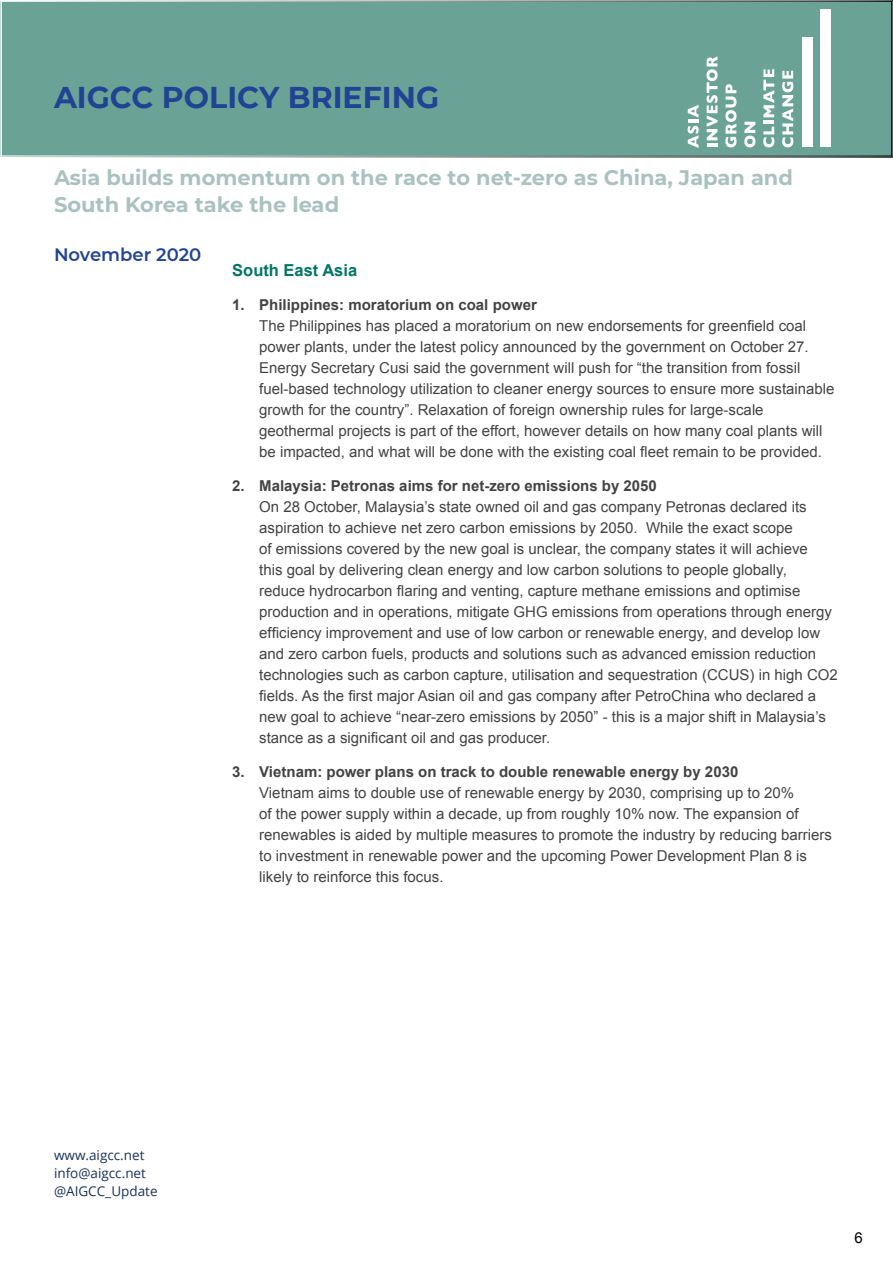
<style>
.page{position:relative;width:893px;height:1263px;background:#fff}
.page>*{position:absolute;margin:0;border:0;box-sizing:border-box;transform-origin:0 0}
.t1{font:700 30px "Montserrat";color:#214393}
.t2{font:700 21px/27px "Montserrat";color:#aac2bd}
.t3{font:600 18px "Montserrat";color:#234493}
.t4{font:700 16.5px "Arial";color:#007664}
.t5{font:15px/21px "Arial";color:#434343}
.t6{font:700 15px "Arial";color:#434343}
.t7{font:15px "Arial";color:#000}
.t8{font:13.5px/18px "Open Sans";color:#19315a}
</style>
<div class="page">
<svg style="left:0;top:0;width:893px;height:157px;background:#70a69a"></svg>
<h1 class="t1" style="left:54px;top:75px;width:387px">AIGCC POLICY BRIEFING</h1>
<h2 class="t2" style="left:54px;top:163px;width:741px">Asia builds momentum on the race to net-zero as China, Japan and<br>South Korea take the lead</h2>
<p class="t3" style="left:54px;top:241px;width:149px">November 2020</p>
<p class="t4" style="left:232px;top:260px;width:126px">South East Asia</p>
<p class="t6" style="left:232px;top:295px;width:306px">1. Philippines: moratorium on coal power</p>
<p class="t5" style="left:259px;top:315px;width:577px">The Philippines has placed a moratorium on new endorsements for greenfield coal power plants, under the latest policy announced by the government on October 27.<br>Energy Secretary Cusi said the government will push for “the transition from fossil fuel-based technology utilization to cleaner energy sources to ensure more sustainable growth for the country”. Relaxation of foreign ownership rules for large-scale geothermal projects is part of the effort, however details on how many coal plants will be impacted, and what will be done with the existing coal fleet remain to be provided.</p>
<p class="t6" style="left:232px;top:476px;width:426px">2. Malaysia: Petronas aims for net-zero emissions by 2050</p>
<p class="t5" style="left:259px;top:496px;width:580px">On 28 October, Malaysia’s state owned oil and gas company Petronas declared its aspiration to achieve net zero carbon emissions by 2050. While the exact scope<br>of emissions covered by the new goal is unclear, the company states it will achieve<br>this goal by delivering clean energy and low carbon solutions to people globally,<br>reduce hydrocarbon flaring and venting, capture methane emissions and optimise production and in operations, mitigate GHG emissions from operations through energy efficiency improvement and use of low carbon or renewable energy, and develop low and zero carbon fuels, products and solutions such as advanced emission reduction technologies such as carbon capture, utilisation and sequestration (CCUS) in high CO2 fields. As the first major Asian oil and gas company after PetroChina who declared a new goal to achieve “near-zero emissions by 2050” - this is a major shift in Malaysia’s stance as a significant oil and gas producer.</p>
<p class="t6" style="left:232px;top:761px;width:508px">3. Vietnam: power plans on track to double renewable energy by 2030</p>
<p class="t5" style="left:259px;top:782px;width:574px">Vietnam aims to double use of renewable energy by 2030, comprising up to 20%<br>of the power supply within a decade, up from roughly 10% now. The expansion of renewables is aided by multiple measures to promote the industry by reducing barriers to investment in renewable power and the upcoming Power Development Plan 8 is likely to reinforce this focus.</p>
<p class="t8" style="left:54px;top:1145px;width:105px">www.aigcc.net info@aigcc.net @AIGCC_Update</p>
<p class="t7" style="left:854px;top:1228px;width:10px">6</p>
</div>
